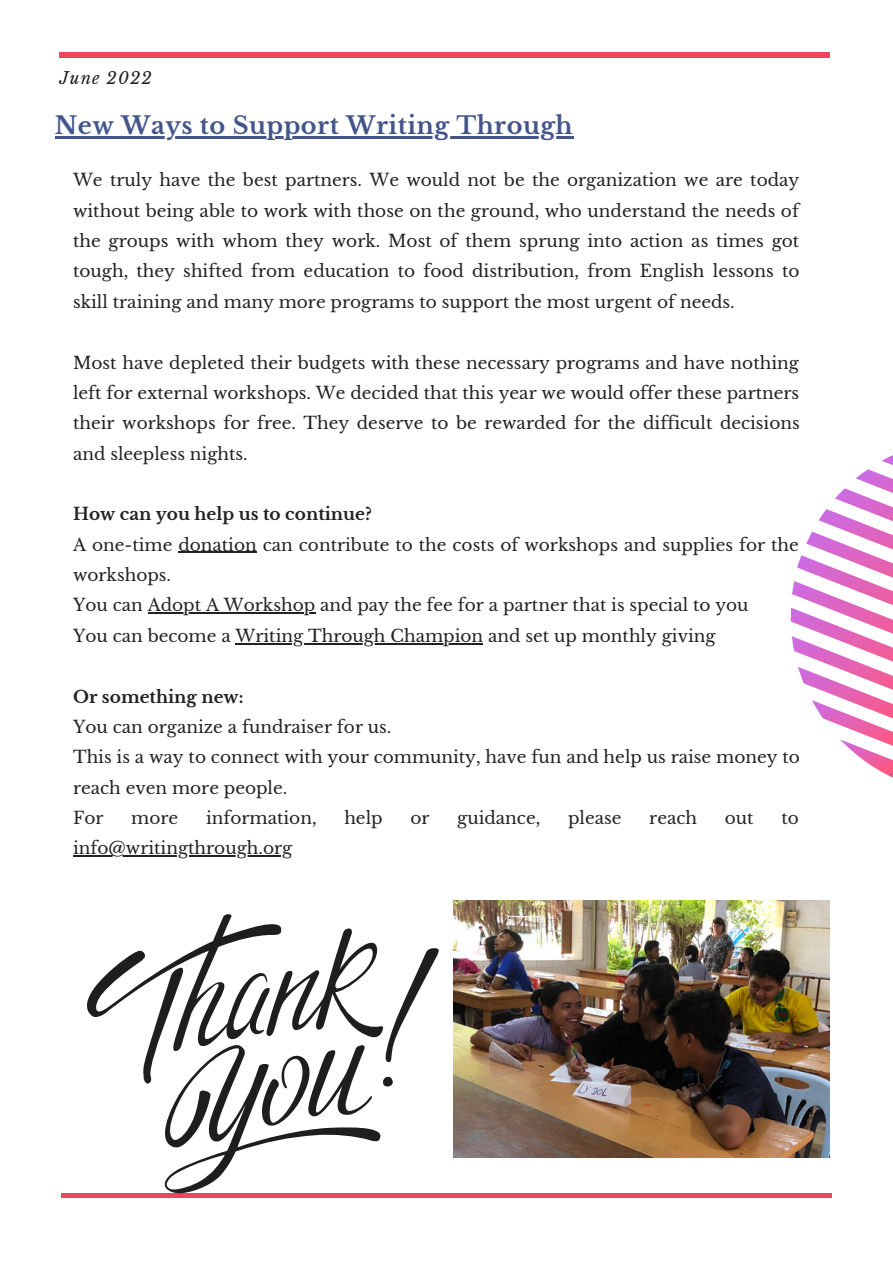
<style>
.page{position:relative;width:893px;height:1264px;background:#fff}
.page>*{position:absolute;margin:0;border:0;box-sizing:border-box;transform-origin:0 0}
.t1{font:700 24px "Libre Baskerville";letter-spacing:.02em;color:#44558a}
.t2{font:16.95px/30.3px "Libre Baskerville";color:#222;text-align:justify}
.t3{font:700 16.95px "Libre Baskerville";color:#222}
.t4{font:italic 16.5px "Libre Baskerville";letter-spacing:.07em;color:#222}
</style>
<div class="page">
<hr style="left:60px;top:53px;width:770px;height:4px;background:#ee455f">
<hr style="left:61px;top:1193px;width:770px;height:4px;background:#ee455f">
<hr style="left:55px;top:136px;width:518px;height:2px;background:#44558a">
<hr style="left:178px;top:552px;width:79px;height:1px;background:#222">
<hr style="left:148px;top:612px;width:167px;height:1px;background:#222">
<hr style="left:235px;top:643px;width:248px;height:1px;background:#222">
<hr style="left:73px;top:855px;width:219px;height:1px;background:#222">
<svg style="left:87px;top:914px;width:352px;height:280px"></svg>
<img style="left:453px;top:900px;width:376px;height:257px">
<svg style="left:790px;top:455px;width:102px;height:322px"></svg>
<p class="t4" style="left:60px;top:68px;width:94px">June 2022</p>
<p class="t1" style="left:55px;top:111px;width:519px">New Ways to Support Writing Through</p>
<p class="t2" style="left:73px;top:165px;width:727px">We truly have the best partners. We would not be the organization we are today without being able to work with those on the ground, who understand the needs of the groups with whom they work. Most of them sprung into action as times got tough, they shifted from education to food distribution, from English lessons to skill training and many more programs to support the most urgent of needs.</p>
<p class="t2" style="left:73px;top:347px;width:728px">Most have depleted their budgets with these necessary programs and have nothing left for external workshops. We decided that this year we would offer these partners their workshops for free. They deserve to be rewarded for the difficult decisions and sleepless nights.</p>
<p class="t3" style="left:73px;top:504px;width:300px">How can you help us to continue?</p>
<p class="t2" style="left:73px;top:529px;width:727px">A one-time donation can contribute to the costs of workshops and supplies for the workshops.</p>
<p class="t2" style="left:73px;top:590px;width:677px">You can Adopt A Workshop and pay the fee for a partner that is special to you</p>
<p class="t2" style="left:73px;top:620px;width:644px">You can become a Writing Through Champion and set up monthly giving</p>
<p class="t3" style="left:73px;top:686px;width:172px">Or something new:</p>
<p class="t2" style="left:73px;top:711px;width:320px">You can organize a fundraiser for us.</p>
<p class="t2" style="left:73px;top:742px;width:728px">This is a way to connect with your community, have fun and help us raise money to reach even more people.</p>
<p class="t2" style="left:73px;top:803px;width:32px">For</p>
<p class="t2" style="left:131px;top:803px;width:48px">more</p>
<p class="t2" style="left:206px;top:803px;width:112px">information,</p>
<p class="t2" style="left:344px;top:803px;width:40px">help</p>
<p class="t2" style="left:410px;top:803px;width:21px">or</p>
<p class="t2" style="left:457px;top:803px;width:85px">guidance,</p>
<p class="t2" style="left:568px;top:803px;width:55px">please</p>
<p class="t2" style="left:649px;top:803px;width:49px">reach</p>
<p class="t2" style="left:724px;top:803px;width:30px">out</p>
<p class="t2" style="left:781px;top:803px;width:19px">to</p>
<p class="t2" style="left:73px;top:833px;width:221px">info@writingthrough.org</p>
</div>
